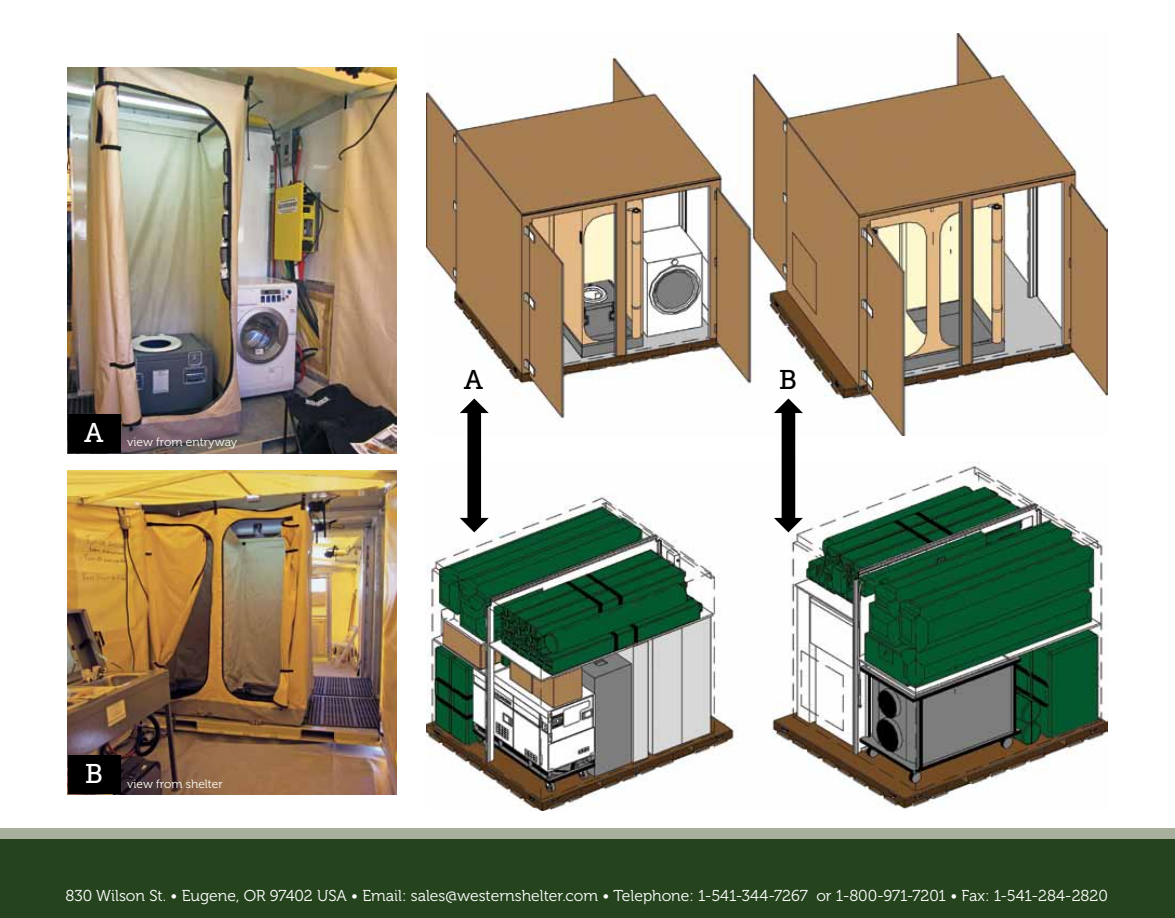
<style>
.page{position:relative;width:1175px;height:918px;background:#fff}
.page>*{position:absolute;margin:0;border:0;box-sizing:border-box;transform-origin:0 0}
.t1{font:27px "Museo Slab 500";color:#000}
.t2{font:27px "Museo Slab 500";color:#fff}
.t3{font:15.75px "Museo 300";color:#fff}
.t4{font:12px "Museo 300";color:#fcfff5}
</style>
<div class="page">
<div style="left:0;top:838px;width:1174px;height:80px;background:#25441e"></div>
<div style="left:0;top:828px;width:1174px;height:10px;background:#a9af9d"></div>
<img style="left:427px;top:461px;width:680px;height:350px">
<img style="left:427px;top:33px;width:680px;height:403px">
<img style="left:68px;top:470px;width:328px;height:324px">
<img style="left:68px;top:68px;width:328px;height:385px">
<svg style="left:460px;top:399px;width:29px;height:133px"></svg>
<svg style="left:774px;top:399px;width:29px;height:133px"></svg>
<div style="left:68px;top:414px;width:52px;height:39px;background:#000"></div>
<div style="left:68px;top:755px;width:52px;height:39px;background:#000"></div>
<h1 class="t2" style="left:84px;top:417px;width:21px">A</h1>
<p class="t4" style="left:127px;top:436px;width:112px">view from entryway</p>
<h1 class="t2" style="left:85px;top:759px;width:20px">B</h1>
<p class="t4" style="left:127px;top:778px;width:97px">view from shelter</p>
<h1 class="t1" style="left:464px;top:364px;width:21px">A</h1>
<h1 class="t1" style="left:778px;top:364px;width:20px">B</h1>
<p class="t3" style="left:66px;top:887px;width:1043px">830 Wilson St. • Eugene, OR 97402 USA • Email: sales@westernshelter.com • Telephone: 1-541-344-7267 or 1-800-971-7201 • Fax: 1-541-284-2820</p>
</div>
